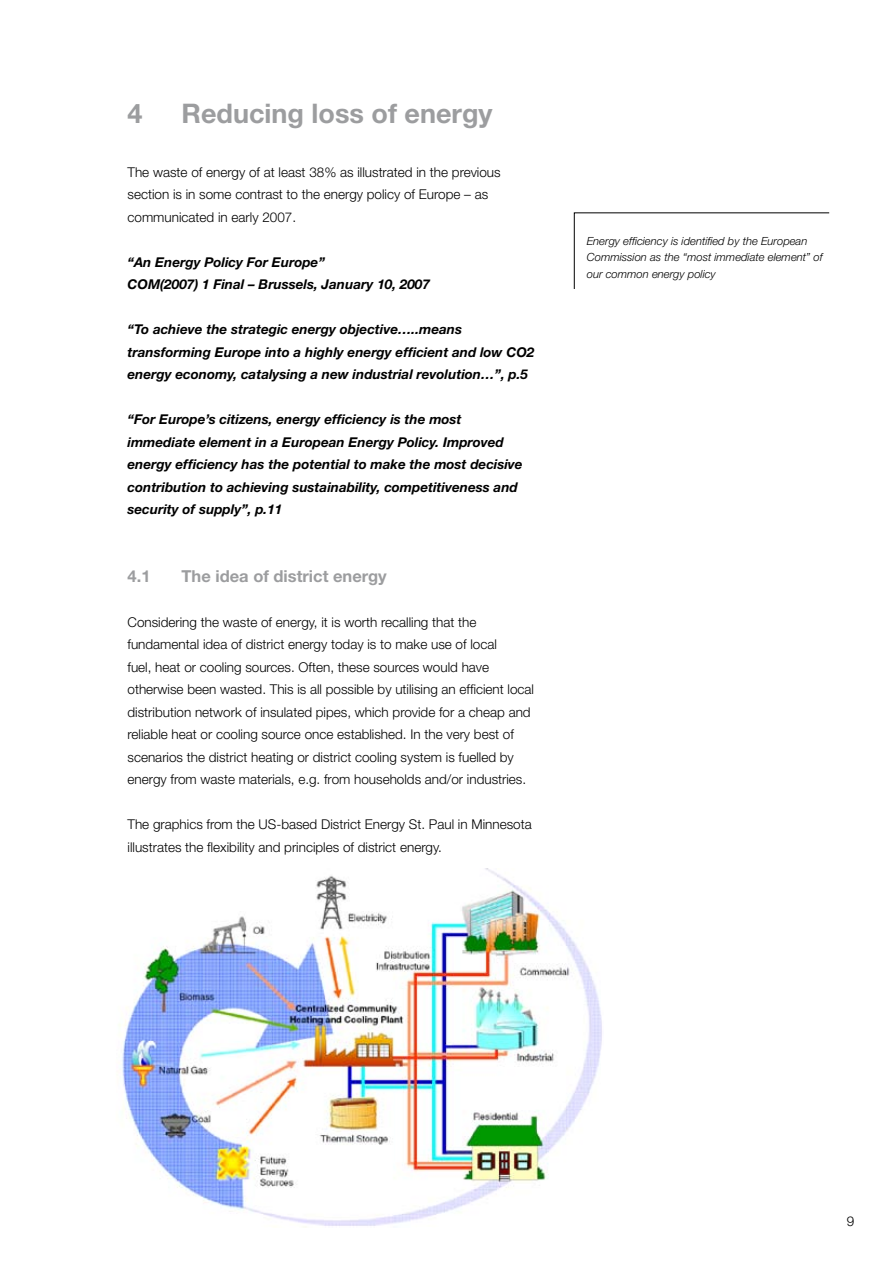
<style>
.page{position:relative;width:893px;height:1263px;background:#fff}
.page>*{position:absolute;margin:0;border:0;box-sizing:border-box;transform-origin:0 0}
.t1{font:700 27px "Helvetica Neue";color:#9c9d9f}
.t2{font:700 16.5px "Helvetica Neue";color:#9c9d9f}
.t3{font:300 13.5px/22.5px "Helvetica Neue";color:#000}
.t4{font:italic 700 13.5px/22.5px "Helvetica Neue";color:#000}
.t5{font:italic 300 11.25px/16.5px "Helvetica Neue";color:#000}
</style>
<div class="page">
<svg style="left:573px;top:212px;width:257px;height:77px"></svg>
<img style="left:119px;top:869px;width:483px;height:358px">
<h1 class="t1" style="left:128px;top:97px;width:17px">4</h1>
<h1 class="t1" style="left:182px;top:97px;width:312px">Reducing loss of energy</h1>
<p class="t3" style="left:128px;top:160px;width:375px">The waste of energy of at least 38% as illustrated in the previous section is in some contrast to the energy policy of Europe – as communicated in early 2007.</p>
<p class="t4" style="left:128px;top:250px;width:304px">“An Energy Policy For Europe”<br>COM(2007) 1 Final – Brussels, January 10, 2007</p>
<p class="t4" style="left:128px;top:318px;width:408px">“To achieve the strategic energy objective…..means transforming Europe into a highly energy efficient and low CO2 energy economy, catalysing a new industrial revolution…”, p.5</p>
<p class="t4" style="left:128px;top:408px;width:397px">“For Europe’s citizens, energy efficiency is the most immediate element in a European Energy Policy. Improved energy efficiency has the potential to make the most decisive contribution to achieving sustainability, competitiveness and security of supply”, p.11</p>
<p class="t2" style="left:128px;top:565px;width:24px">4.1</p>
<p class="t2" style="left:182px;top:565px;width:207px">The idea of district energy</p>
<p class="t3" style="left:128px;top:610px;width:408px">Considering the waste of energy, it is worth recalling that the fundamental idea of district energy today is to make use of local<br>fuel, heat or cooling sources. Often, these sources would have otherwise been wasted. This is all possible by utilising an efficient local distribution network of insulated pipes, which provide for a cheap and reliable heat or cooling source once established. In the very best of scenarios the district heating or district cooling system is fuelled by energy from waste materials, e.g. from households and/or industries.</p>
<p class="t3" style="left:128px;top:813px;width:406px">The graphics from the US-based District Energy St. Paul in Minnesota illustrates the flexibility and principles of district energy.</p>
<p class="t5" style="left:587px;top:232px;width:237px">Energy efficiency is identified by the European<br>Commission as the “most immediate element” of our common energy policy</p>
<p class="t3" style="left:847px;top:1209px;width:9px">9</p>
</div>
